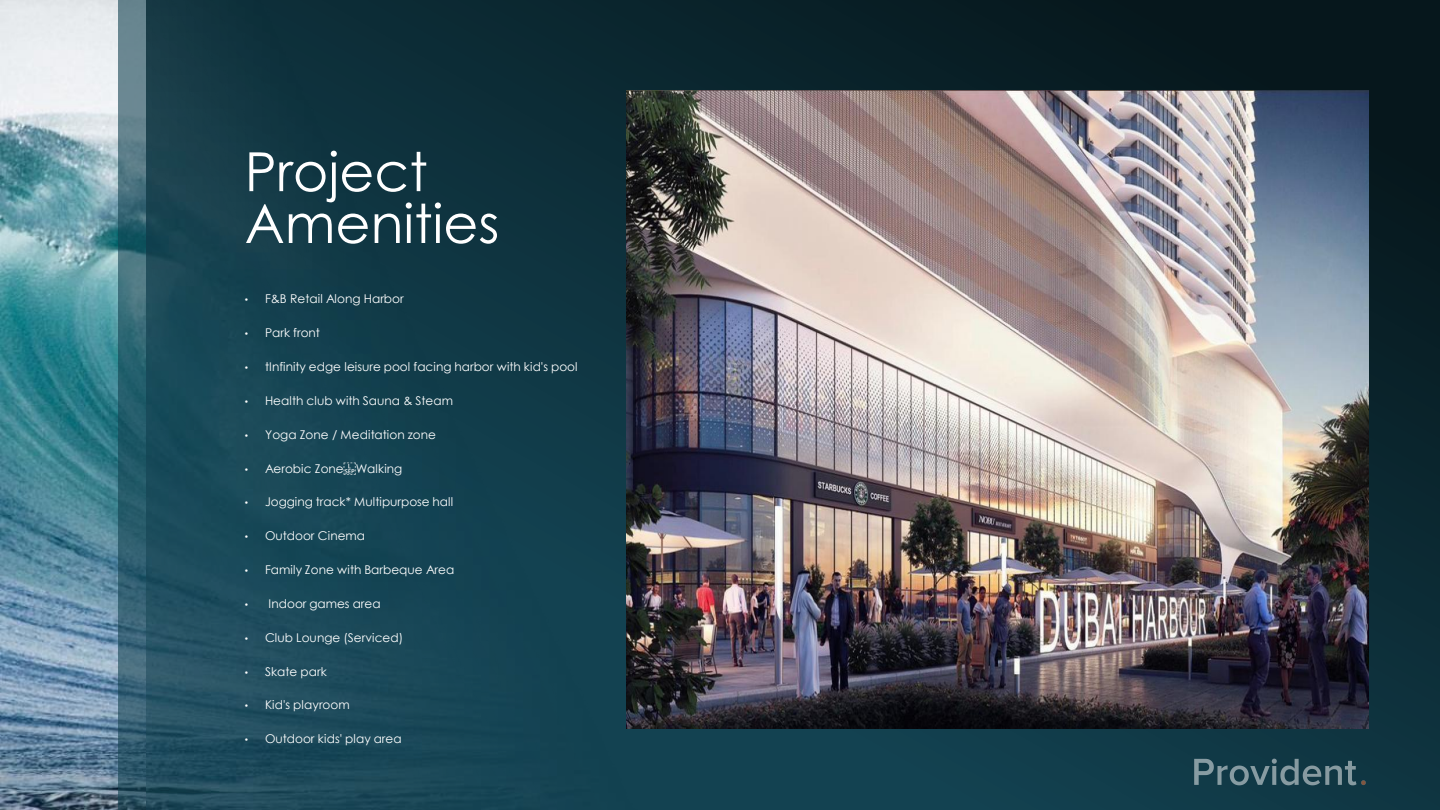
<style>
.page{position:relative;width:1440px;height:810px;background:#fff}
.page>*{position:absolute;margin:0;border:0;box-sizing:border-box;transform-origin:0 0}
.t1{font:54px/51.9px "Century Gothic";color:#fff}
.t2{font:12.15px "Century Gothic";color:#fff}
.t3{font:12px "Century Gothic";color:#fff}
.s1{font-family:"Arial";font-size:9.6px}
.s2{font-family:"Tahoma"}
</style>
<div class="page">
<img style="left:146px;top:0;width:1294px;height:810px">
<img style="left:0;top:0;width:119px;height:810px">
<div style="left:119px;top:0;width:27px;height:810px;background:#134251;opacity:.6"></div>
<img style="left:626px;top:90px;width:742px;height:638px">
<img style="left:1185px;top:734px;width:190px;height:76px">
<h1 class="t1" style="left:245px;top:145px;width:256px">Project<br>Amenities</h1>
<p class="t2" style="left:245px;top:290px;width:161px"><span class="s1">•</span> F&amp;B Retail Along Harbor</p>
<p class="t3" style="left:245px;top:324px;width:77px"><span class="s1">•</span> Park front</p>
<p class="t3" style="left:245px;top:358px;width:334px"><span class="s1">•</span> tInfinity edge leisure pool facing harbor with kid's pool</p>
<p class="t3" style="left:245px;top:392px;width:210px"><span class="s1">•</span> Health club with Sauna &amp; Steam</p>
<p class="t3" style="left:245px;top:426px;width:193px"><span class="s1">•</span> Yoga Zone / Meditation zone</p>
<p class="t3" style="left:245px;top:460px;width:159px"><span class="s1">•</span> Aerobic Zone<span class="s2"> </span>Walking</p>
<p class="t3" style="left:245px;top:494px;width:210px"><span class="s1">•</span> Jogging track* Multipurpose hall</p>
<p class="t3" style="left:245px;top:527px;width:122px"><span class="s1">•</span> Outdoor Cinema</p>
<p class="t3" style="left:245px;top:561px;width:211px"><span class="s1">•</span> Family Zone with Barbeque Area</p>
<p class="t3" style="left:245px;top:595px;width:137px"><span class="s1">•</span> Indoor games area</p>
<p class="t3" style="left:245px;top:629px;width:160px"><span class="s1">•</span> Club Lounge (Serviced)</p>
<p class="t3" style="left:245px;top:663px;width:84px"><span class="s1">•</span> Skate park</p>
<p class="t3" style="left:245px;top:697px;width:107px"><span class="s1">•</span> Kid's playroom</p>
<p class="t3" style="left:245px;top:731px;width:158px"><span class="s1">•</span> Outdoor kids' play area</p>
</div>
